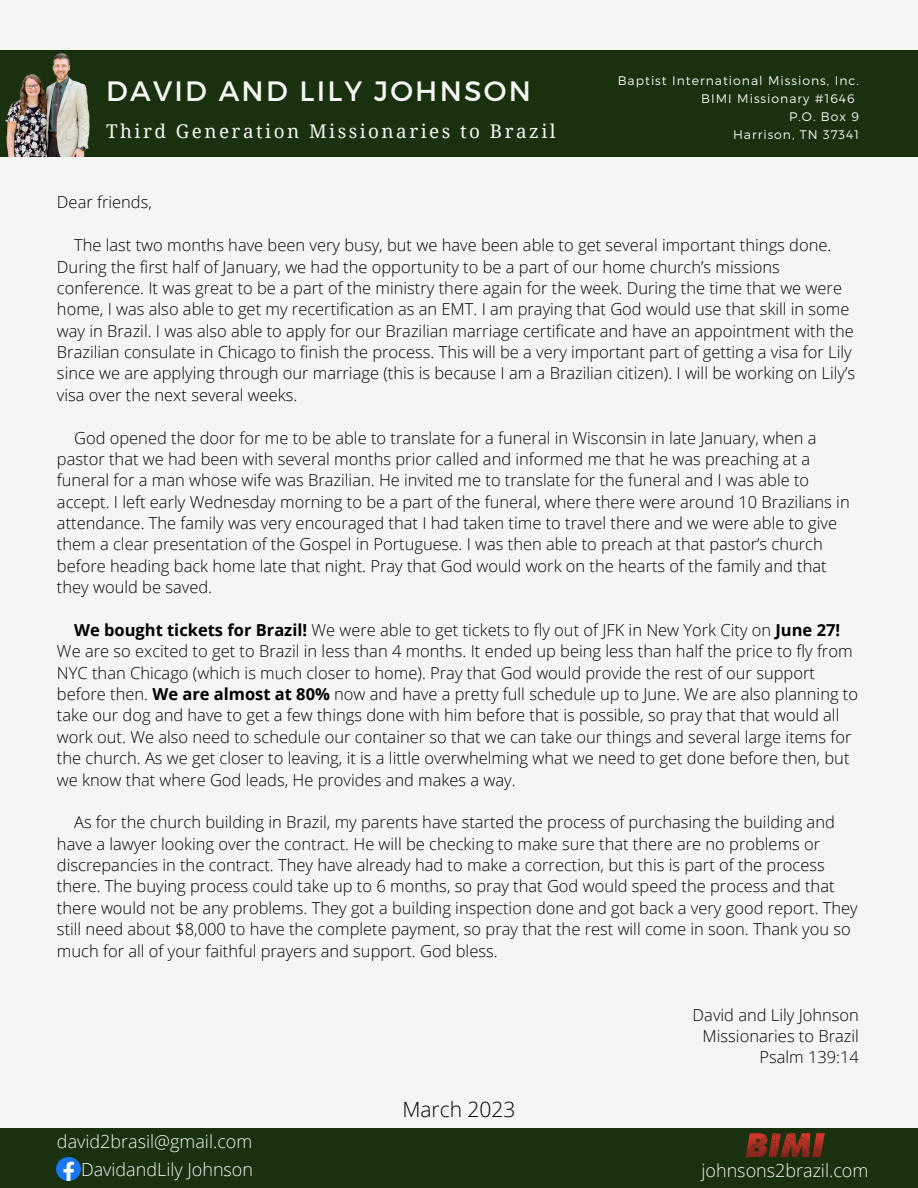
<style>
.page{position:relative;width:918px;height:1188px;background:#f5f6f3}
.page>*{position:absolute;margin:0;border:0;box-sizing:border-box;transform-origin:0 0}
.t1{font:28.05px "Montserrat";letter-spacing:.08em;color:#f5f6f3}
.t2{font:300 21px "Open Sans";color:#000}
.t3{font:18.9px "Droid Serif";letter-spacing:.13em;color:#f5f6f3}
.t4{font:300 18px "Open Sans";color:#f5f6f3}
.t5{font:300 16.5px/21.3px "Open Sans";color:#000}
.t6{font:300 12.45px "Montserrat";letter-spacing:.08em;color:#f5f6f3}
.s1{font-weight:700}
</style>
<div class="page">
<div style="left:0;top:1129px;width:918px;height:59px;background:#1a310f"></div>
<div style="left:0;top:50px;width:918px;height:106px;background:#1a310f"></div>
<img style="left:745px;top:1133px;width:80px;height:25px">
<img style="left:0;top:53px;width:141px;height:104px">
<img style="left:57px;top:1157px;width:24px;height:24px">
<h1 class="t1" style="left:106px;top:73px;width:426px">DAVID AND LILY JOHNSON</h1>
<p class="t3" style="left:106px;top:120px;width:451px">Third Generation Missionaries to Brazil</p>
<p class="t6" style="left:618px;top:72px;width:243px">Baptist International Missions, Inc.</p>
<p class="t6" style="left:701px;top:90px;width:155px">BIMI Missionary #1646</p>
<p class="t6" style="left:789px;top:108px;width:71px">P.O. Box 9</p>
<p class="t6" style="left:733px;top:126px;width:127px">Harrison, TN 37341</p>
<p class="t5" style="left:57px;top:191px;width:97px">Dear friends,</p>
<p class="t5" style="left:57px;top:234px;width:800px;text-indent:17px">The last two months have been very busy, but we have been able to get several important things done.<br>During the first half of January, we had the opportunity to be a part of our home church’s missions conference. It was great to be a part of the ministry there again for the week. During the time that we were home, I was also able to get my recertification as an EMT. I am praying that God would use that skill in some way in Brazil. I was also able to apply for our Brazilian marriage certificate and have an appointment with the Brazilian consulate in Chicago to finish the process. This will be a very important part of getting a visa for Lily since we are applying through our marriage (this is because I am a Brazilian citizen). I will be working on Lily’s visa over the next several weeks.</p>
<p class="t5" style="left:57px;top:427px;width:794px;text-indent:17px">God opened the door for me to be able to translate for a funeral in Wisconsin in late January, when a pastor that we had been with several months prior called and informed me that he was preaching at a funeral for a man whose wife was Brazilian. He invited me to translate for the funeral and I was able to accept. I left early Wednesday morning to be a part of the funeral, where there were around 10 Brazilians in attendance. The family was very encouraged that I had taken time to travel there and we were able to give them a clear presentation of the Gospel in Portuguese. I was then able to preach at that pastor’s church before heading back home late that night. Pray that God would work on the hearts of the family and that they would be saved.</p>
<p class="t5" style="left:57px;top:619px;width:803px;text-indent:17px"><span class="s1">We bought tickets for Brazil!</span> We were able to get tickets to fly out of JFK in New York City on <span class="s1">June 27!<br></span>We are so excited to get to Brazil in less than 4 months. It ended up being less than half the price to fly from NYC than Chicago (which is much closer to home). Pray that God would provide the rest of our support before then. <span class="s1">We are almost at 80%</span> now and have a pretty full schedule up to June. We are also planning to take our dog and have to get a few things done with him before that is possible, so pray that that would all work out. We also need to schedule our container so that we can take our things and several large items for the church. As we get closer to leaving, it is a little overwhelming what we need to get done before then, but we know that where God leads, He provides and makes a way.</p>
<p class="t5" style="left:57px;top:811px;width:802px;text-indent:17px">As for the church building in Brazil, my parents have started the process of purchasing the building and have a lawyer looking over the contract. He will be checking to make sure that there are no problems or discrepancies in the contract. They have already had to make a correction, but this is part of the process there. The buying process could take up to 6 months, so pray that God would speed the process and that there would not be any problems. They got a building inspection done and got back a very good report. They still need about $8,000 to have the complete payment, so pray that the rest will come in soon. Thank you so much for all of your faithful prayers and support. God bless.</p>
<p class="t4" style="left:57px;top:1129px;width:197px">david2brasil@gmail.com</p>
<p class="t4" style="left:81px;top:1157px;width:174px">DavidandLily Johnson</p>
<p class="t2" style="left:402px;top:1094px;width:115px">March 2023</p>
<p class="t5" style="left:693px;top:1004px;width:168px;text-align:right">David and Lily Johnson<br>Missionaries to Brazil<br>Psalm 139:14</p>
<p class="t4" style="left:702px;top:1158px;width:168px">johnsons2brazil.com</p>
</div>
